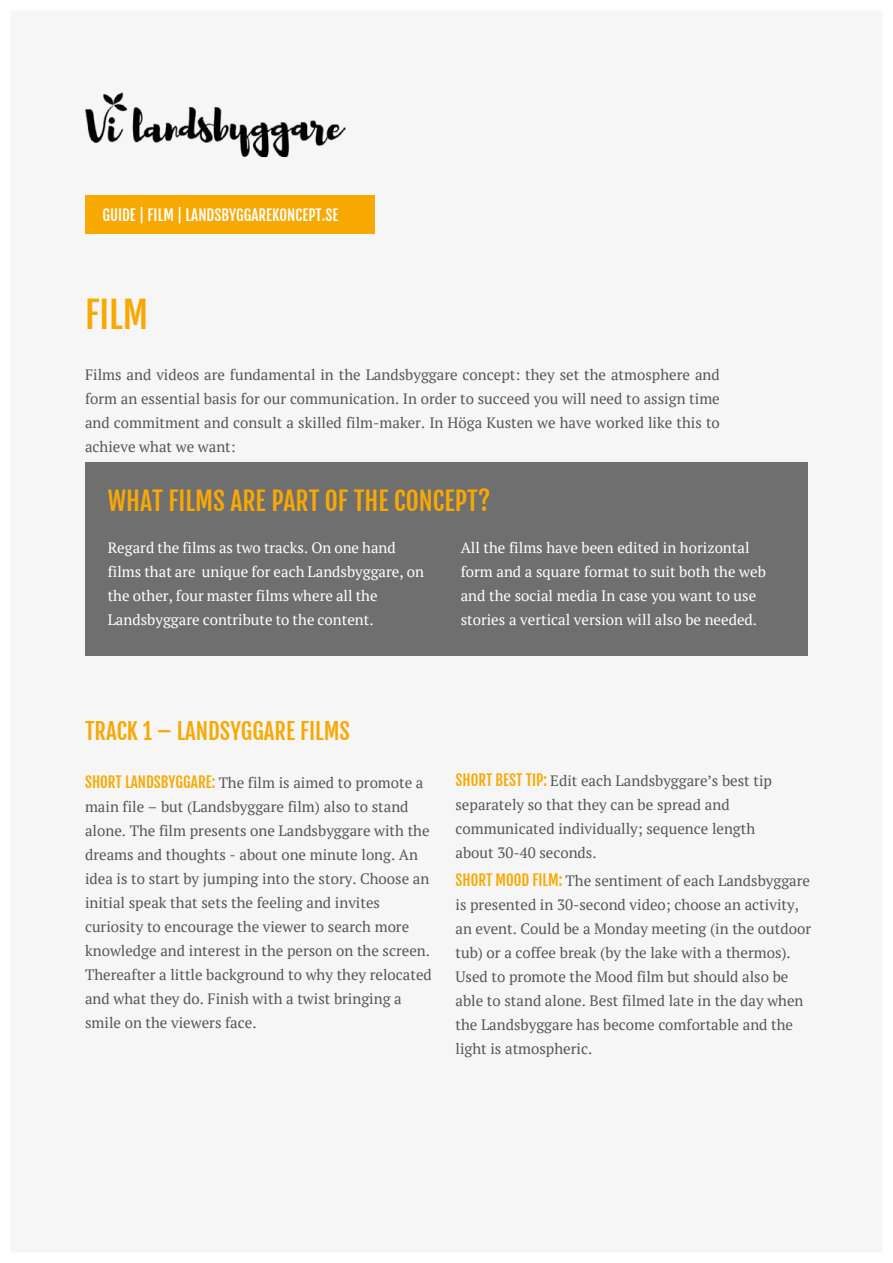
<style>
.page{position:relative;width:893px;height:1263px;background:#fff}
.page>*{position:absolute;margin:0;border:0;box-sizing:border-box;transform-origin:0 0}
.t1{font:36px "Fjalla One";color:#f8a901}
.t2{font:25.5px "Fjalla One";color:#f8a901}
.t3{font:22.5px "Fjalla One";color:#f8a901}
.t4{font:15px/24px "PT Serif";color:#575756}
.t5{font:15px/24px "PT Serif";color:#fff}
.t6{font:15px "Fjalla One";color:#fff}
.s1{font-family:"Fjalla One";color:#f8a901}
</style>
<div class="page">
<div style="left:5px;top:5px;width:883px;height:1253px;background:#f6f6f6"></div>
<div style="left:85px;top:196px;width:289px;height:38px;background:#f8a901"></div>
<img style="left:85px;top:92px;width:260px;height:65px">
<div style="left:85px;top:463px;width:723px;height:193px;background:#706f6f"></div>
<p class="t6" style="left:102px;top:206px;width:238px">GUIDE | FILM | LANDSBYGGAREKONCEPT.SE</p>
<h1 class="t1" style="left:85px;top:293px;width:65px">FILM</h1>
<p class="t4" style="left:85px;top:363px;width:636px;text-align:justify">Films and videos are fundamental in the Landsbyggare concept: they set the atmosphere and form an essential basis for our communication. In order to succeed you will need to assign time and commitment and consult a skilled film-maker. In Höga Kusten we have worked like this to achieve what we want:</p>
<h2 class="t2" style="left:108px;top:485px;width:384px">WHAT FILMS ARE PART OF THE CONCEPT?</h2>
<p class="t5" style="left:108px;top:535px;width:318px">Regard the films as two tracks. On one hand films that are unique for each Landsbyggare, on the other, four master films where all the Landsbyggare contribute to the content.</p>
<p class="t5" style="left:461px;top:535px;width:307px">All the films have been edited in horizontal form and a square format to suit both the web and the social media In case you want to use stories a vertical version will also be needed.</p>
<h3 class="t3" style="left:85px;top:717px;width:267px">TRACK 1 – LANDSYGGARE FILMS</h3>
<p class="t4" style="left:85px;top:770px;width:348px"><span class="s1">SHORT LANDSBYGGARE:</span> The film is aimed to promote a main file – but (Landsbyggare film) also to stand alone. The film presents one Landsbyggare with the dreams and thoughts - about one minute long. An idea is to start by jumping into the story. Choose an initial speak that sets the feeling and invites curiosity to encourage the viewer to search more knowledge and interest in the person on the screen.<br>Thereafter a little background to why they relocated and what they do. Finish with a twist bringing a smile on the viewers face.</p>
<p class="t4" style="left:455px;top:768px;width:318px"><span class="s1">SHORT BEST TIP:</span> Edit each Landsbyggare’s best tip separately so that they can be spread and communicated individually; sequence length about 30-40 seconds.</p>
<p class="t4" style="left:455px;top:869px;width:357px"><span class="s1">SHORT MOOD FILM:</span> The sentiment of each Landsbyggare is presented in 30-second video; choose an activity, an event. Could be a Monday meeting (in the outdoor tub) or a coffee break (by the lake with a thermos).<br>Used to promote the Mood film but should also be able to stand alone. Best filmed late in the day when the Landsbyggare has become comfortable and the light is atmospheric.</p>
</div>
